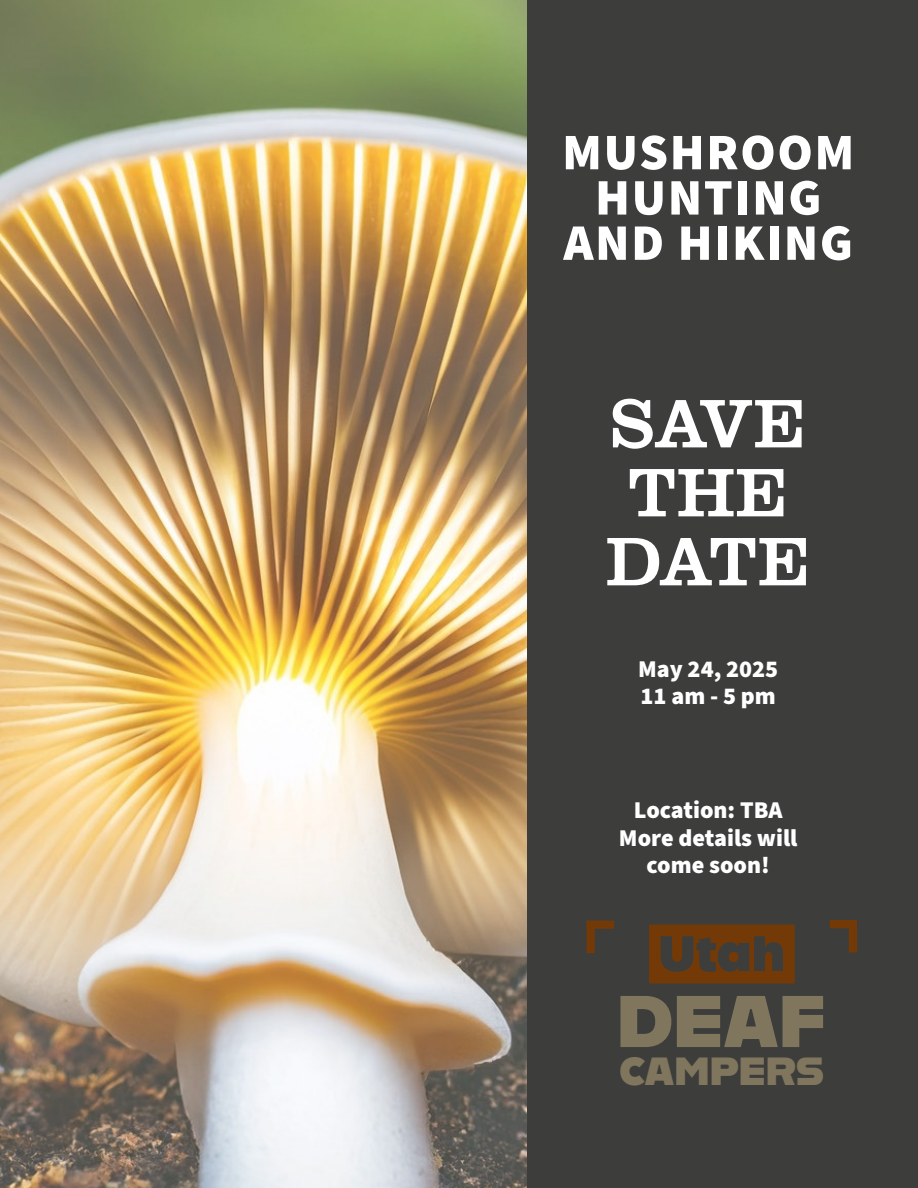
<style>
.page{position:relative;width:918px;height:1188px;background:#fff}
.page>*{position:absolute;margin:0;border:0;box-sizing:border-box;transform-origin:0 0}
.t1{font:73.05px "Alfarn 2";color:#80765e}
.t2{font:70.95px/69px "Clarendon URW";letter-spacing:.005em;color:#fff;text-align:center}
.t3{font:900 51.3px/45.3px "Source Sans Pro";letter-spacing:.03em;color:#fff;text-align:center}
.t4{font:39.3px "Alfarn 2";color:#80765e}
.t5{font:900 24.15px/27.6px "Source Sans Pro";color:#fff}
</style>
<div class="page">
<div style="left:527px;top:0;width:391px;height:1188px;background:#3d3e3b"></div>
<img style="left:0;top:0;width:527px;height:1188px">
<div style="left:830px;top:920px;width:27px;height:8px;background:#733a07"></div>
<div style="left:849px;top:920px;width:8px;height:33px;background:#733a07"></div>
<div style="left:587px;top:921px;width:27px;height:8px;background:#733a07"></div>
<div style="left:587px;top:921px;width:8px;height:32px;background:#733a07"></div>
<svg style="left:649px;top:925px;width:146px;height:59px"></svg>
<h3 class="t3" style="left:562px;top:131px;width:294px">MUSHROOM<br>HUNTING<br>AND HIKING</h3>
<h2 class="t2" style="left:606px;top:385px;width:207px">SAVE<br>THE<br>DATE</h2>
<p class="t5" style="left:638px;top:655px;width:142px">May 24, 2025<br>11 am - 5 pm</p>
<p class="t5" style="left:619px;top:797px;width:180px;text-align:center">Location: TBA<br>More details will come soon!</p>
<h1 class="t1" style="left:617px;top:976px;width:211px">DEAF</h1>
<h3 class="t4" style="left:619px;top:1047px;width:206px">CAMPERS</h3>
</div>
